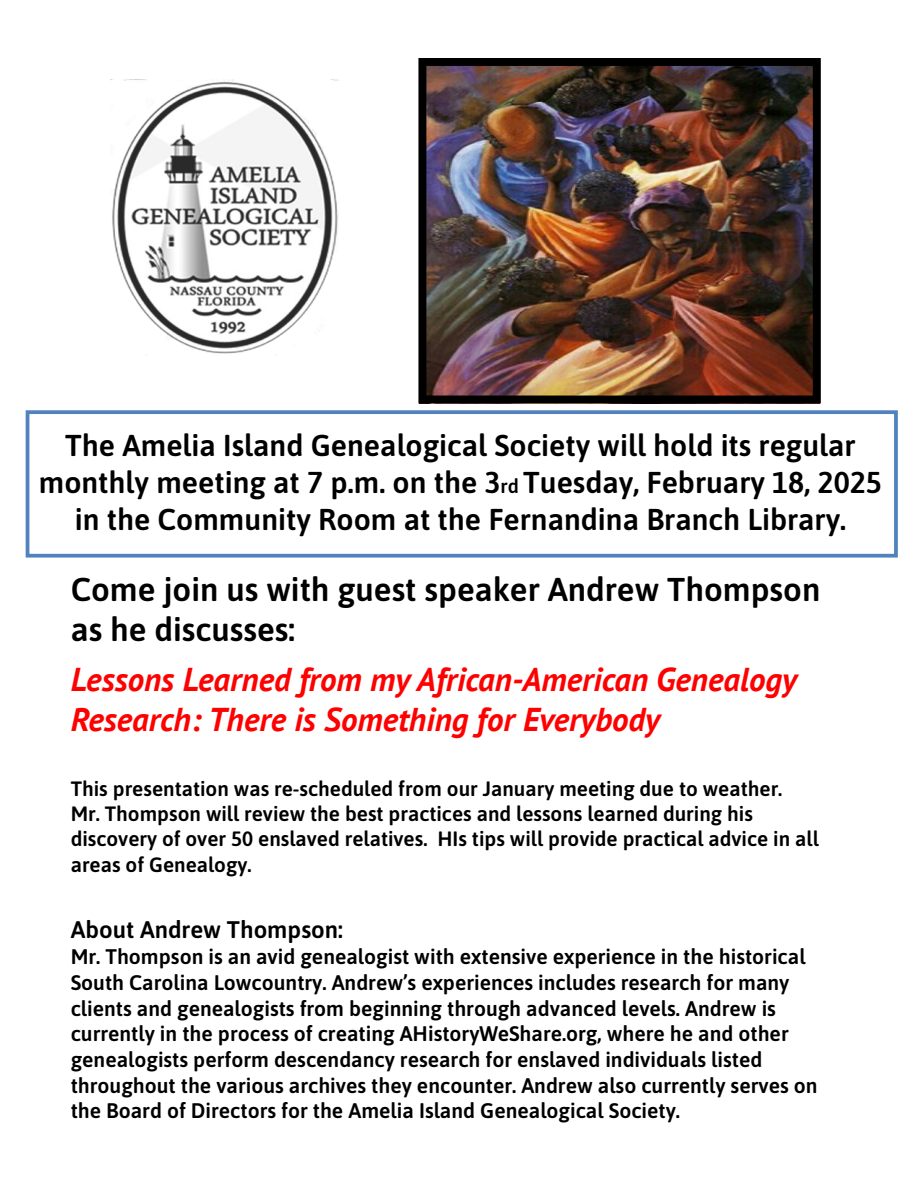
<style>
.page{position:relative;width:918px;height:1188px;background:#fff}
.page>*{position:absolute;margin:0;border:0;box-sizing:border-box;transform-origin:0 0}
.t1{font:italic 700 33px/40.2px "PT Sans";color:#f00}
.t2{font:600 33px/40.3px "Asap";color:#000}
.t3{font:600 30.15px/36.8px "Asap";color:#000;text-align:center}
.t4{font:600 24px "Asap";color:#000}
.t5{font:600 21.15px/25.7px "Asap";color:#000}
.t6{font:600 20.7px/25.2px "Asap";color:#000}
.s1{font-size:19.65px}
</style>
<div class="page">
<img style="left:419px;top:58px;width:401px;height:346px">
<img style="left:112px;top:80px;width:227px;height:274px">
<div style="left:26px;top:410px;width:872px;height:148px;border:4px solid #5082bd"></div>
<h2 class="t3" style="left:39px;top:426px;width:845px">The Amelia Island Genealogical Society will hold its regular monthly meeting at 7 p.m. on the 3<span class="s1">rd</span> Tuesday, February 18, 2025 in the Community Room at the Fernandina Branch Library.</h2>
<h1 class="t2" style="left:71px;top:568px;width:751px">Come join us with guest speaker Andrew Thompson as he discusses:</h1>
<h1 class="t1" style="left:71px;top:659px;width:728px">Lessons Learned from my African-American Genealogy<br>Research: There is Something for Everybody</h1>
<p class="t6" style="left:71px;top:775px;width:750px">This presentation was re-scheduled from our January meeting due to weather.<br>Mr. Thompson will review the best practices and lessons learned during his discovery of over 50 enslaved relatives. HIs tips will provide practical advice in all areas of Genealogy.</p>
<p class="t4" style="left:71px;top:913px;width:274px">About Andrew Thompson:</p>
<p class="t5" style="left:71px;top:943px;width:748px">Mr. Thompson is an avid genealogist with extensive experience in the historical South Carolina Lowcountry. Andrew’s experiences includes research for many clients and genealogists from beginning through advanced levels. Andrew is currently in the process of creating AHistoryWeShare.org, where he and other genealogists perform descendancy research for enslaved individuals listed throughout the various archives they encounter. Andrew also currently serves on the Board of Directors for the Amelia Island Genealogical Society.</p>
</div>
